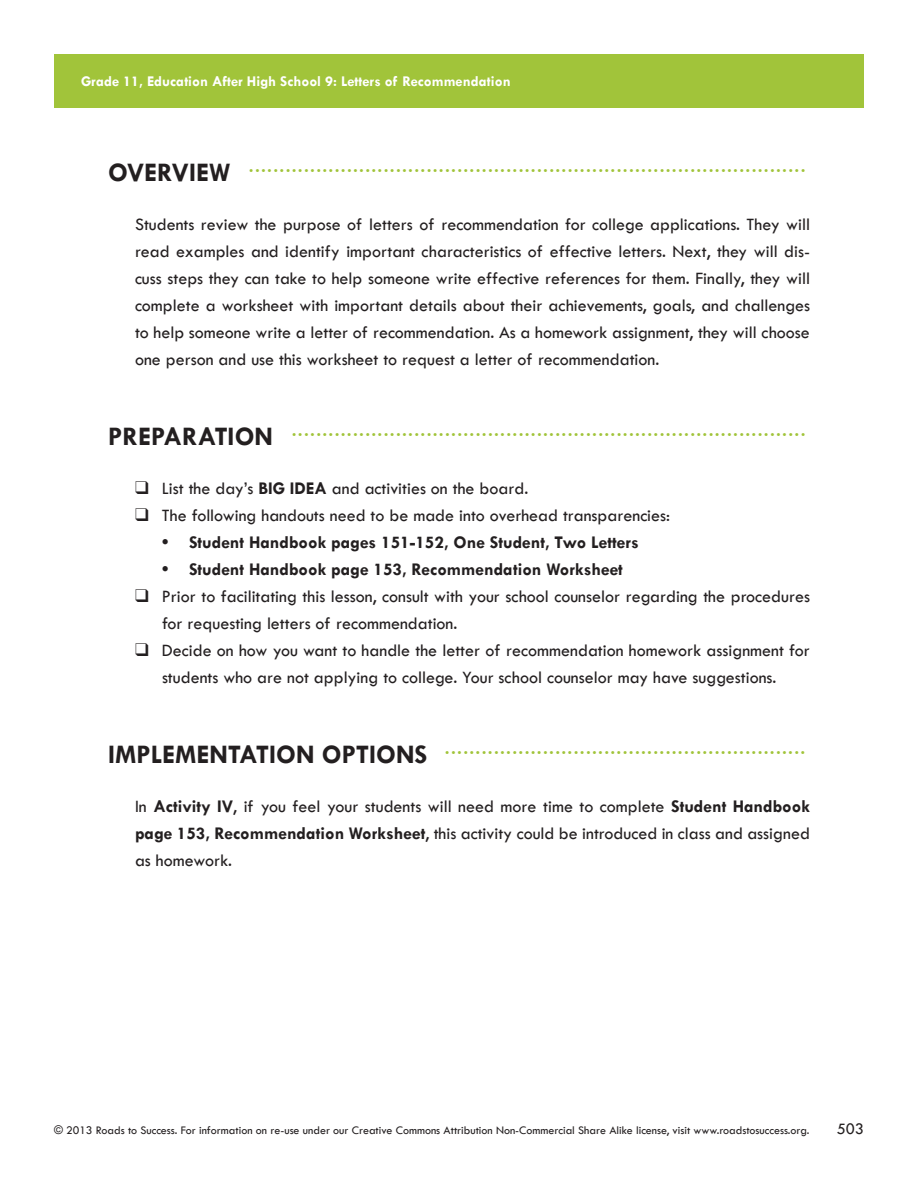
<style>
.page{position:relative;width:918px;height:1188px;background:#fff}
.page>*{position:absolute;margin:0;border:0;box-sizing:border-box;transform-origin:0 0}
.LO_Head1{font:700 18.75px "Tw Cen";color:#a1c43a}
.LO_TextFirst{font:500 18px/27px "Tw Cen";color:#231f20;text-align:justify}
.LO_Checkbox{font:500 18px/27px "Tw Cen";color:#231f20}
.LO_Bullet{font:700 18px "Tw Cen";color:#231f20}
.Lesson_Front_Page_Te{font:500 16.5px "Tw Cen";color:#231f20}
.t1{font:700 15px "Tw Cen";color:#fff}
.t2{font:500 12px "Tw Cen";color:#231f20}
.s1{font-size:27px;color:#231f20}
.s2{font-weight:700}
</style>
<div class="page">
<div style="left:54px;top:54px;width:810px;height:54px;background:#a1c43a"></div>
<p class="t1" style="left:81px;top:72px;width:431px">Grade 11, Education After High School 9: Letters of Recommendation</p>
<p class="LO_Head1" style="left:108px;top:155px;width:699px"><span class="s1">OVERVIEW</span> ...........................................................................................</p>
<p class="LO_TextFirst" style="left:135px;top:211px;width:677px">Students review the purpose of letters of recommendation for college applications. They will read examples and identify important characteristics of effective letters. Next, they will dis&shy;cuss steps they can take to help someone write effective references for them. Finally, they will complete a worksheet with important details about their achievements, goals, and challenges to help someone write a letter of recommendation. As a homework assignment, they will choose one person and use this worksheet to request a letter of recommendation.</p>
<p class="LO_Head1" style="left:108px;top:419px;width:699px"><span class="s1">PREPARATION</span> ....................................................................................</p>
<p class="LO_Checkbox" style="left:135px;top:475px;width:395px">❑ List the day’s <span class="s2">BIG IDEA</span> and activities on the board.</p>
<p class="LO_Checkbox" style="left:135px;top:502px;width:537px">❑ The following handouts need to be made into overhead transparencies:</p>
<p class="LO_Bullet" style="left:162px;top:532px;width:478px">• Student Handbook pages 151-152, One Student, Two Letters</p>
<p class="LO_Bullet" style="left:162px;top:559px;width:462px">• Student Handbook page 153, Recommendation Worksheet</p>
<p class="LO_Checkbox" style="left:162px;top:583px;width:650px;text-indent:-27px">❑ Prior to facilitating this lesson, consult with your school counselor regarding the procedures for requesting letters of recommendation.</p>
<p class="LO_Checkbox" style="left:135px;top:637px;width:676px;text-align:center">❑ Decide on how you want to handle the letter of recommendation homework assignment for students who are not applying to college. Your school counselor may have suggestions.</p>
<p class="LO_Head1" style="left:108px;top:737px;width:699px"><span class="s1">IMPLEMENTATION OPTIONS</span> ...........................................................</p>
<p class="LO_TextFirst" style="left:135px;top:793px;width:677px">In <span class="s2">Activity IV</span>, if you feel your students will need more time to complete <span class="s2">Student Handbook page 153, Recommendation Worksheet</span>, this activity could be introduced in class and assigned as homework.</p>
<p class="t2" style="left:54px;top:1123px;width:757px">© 2013 Roads to Success. For information on re-use under our Creative Commons Attribution Non-Commercial Share Alike license, visit www.roadstosuccess.org.</p>
<p class="Lesson_Front_Page_Te" style="left:837px;top:1119px;width:29px">503</p>
</div>
